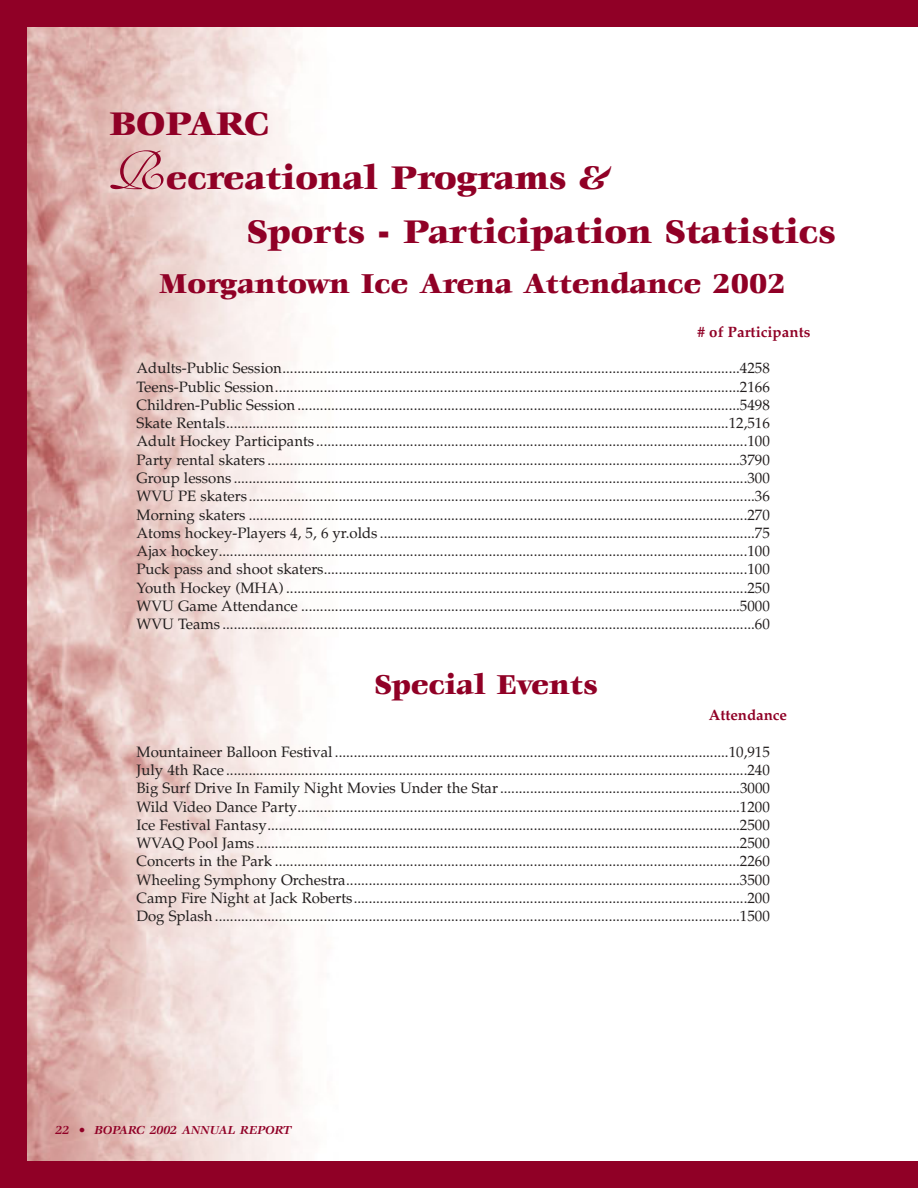
<style>
.page{position:relative;width:918px;height:1188px;background:#900026}
.page>*{position:absolute;margin:0;border:0;box-sizing:border-box;transform-origin:0 0}
.t1{font:900 36px "Veljovic";color:#900026}
.t2{font:900 30px "Veljovic";color:#900026}
.t3{font:15px/18.3px "Palatino";color:#231f1f;text-align:justify}
.t4{font:700 15px "Palatino";letter-spacing:.005em;color:#900026}
.t5{font:italic 700 12.75px "Veljovic";color:#900026}
.s1{font-family:"English 111 Presto BT";font-weight:400;font-size:54px}
</style>
<div class="page">
<div style="left:27px;top:27px;width:891px;height:1134px;background:#fff"></div>
<img style="left:27px;top:27px;width:279px;height:1134px">
<h1 class="t1" style="left:110px;top:109px;width:162px">BOPARC</h1>
<h1 class="t1" style="left:110px;top:163px;width:503px"><span class="s1">R</span>ecreational Programs &amp;</h1>
<h1 class="t1" style="left:247px;top:217px;width:590px">Sports - Participation Statistics</h1>
<h2 class="t2" style="left:159px;top:271px;width:628px">Morgantown Ice Arena Attendance 2002</h2>
<p class="t4" style="left:697px;top:326px;width:115px"># of Participants</p>
<p class="t3" style="left:137px;top:361px;width:635px">Adults-Public Session..........................................................................................................................4258<br>Teens-Public Session............................................................................................................................2166<br>Children-Public Session ......................................................................................................................5498<br>Skate Rentals......................................................................................................................................12,516<br>Adult Hockey Participants ...................................................................................................................100<br>Party rental skaters ..............................................................................................................................3790<br>Group lessons .........................................................................................................................................300<br>WVU PE skaters.......................................................................................................................................36<br>Morning skaters .....................................................................................................................................270<br>Atoms hockey-Players 4, 5, 6 yr.olds ....................................................................................................75<br>Ajax hockey.............................................................................................................................................100<br>Puck pass and shoot skaters.................................................................................................................100<br>Youth Hockey (MHA) ...........................................................................................................................250<br>WVU Game Attendance .....................................................................................................................5000<br>WVU Teams ..............................................................................................................................................60</p>
<h2 class="t2" style="left:374px;top:673px;width:225px">Special Events</h2>
<p class="t4" style="left:709px;top:709px;width:80px">Attendance</p>
<p class="t3" style="left:137px;top:744px;width:635px">Mountaineer Balloon Festival .........................................................................................................10,915<br>July 4th Race ...........................................................................................................................................240<br>Big Surf Drive In Family Night Movies Under the Star ................................................................3000<br>Wild Video Dance Party......................................................................................................................1200<br>Ice Festival Fantasy..............................................................................................................................2500<br>WVAQ Pool Jams .................................................................................................................................2500<br>Concerts in the Park ............................................................................................................................2260<br>Wheeling Symphony Orchestra.........................................................................................................3500<br>Camp Fire Night at Jack Roberts.........................................................................................................200<br>Dog Splash ............................................................................................................................................1500</p>
<p class="t5" style="left:56px;top:1125px;width:237px">22 • BOPARC 2002 ANNUAL REPORT</p>
</div>
